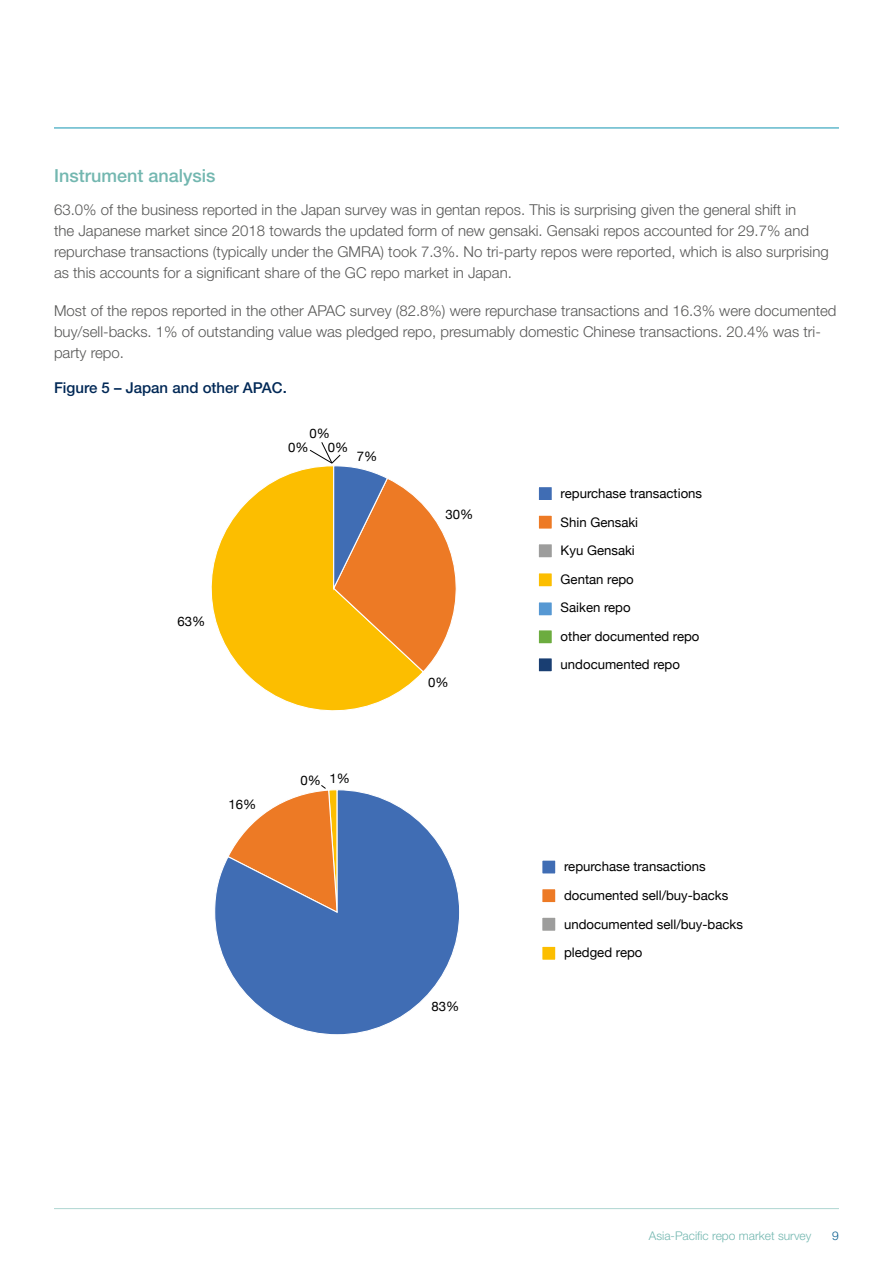
<style>
.page{position:relative;width:893px;height:1263px;background:#fff}
.page>*{position:absolute;margin:0;border:0;box-sizing:border-box;transform-origin:0 0}
.t1{font:500 18px "Helvetica Neue LT Std";color:#73b7b0}
.t2{font:300 15px/21px "Helvetica Neue LT Std";color:#575756}
.t3{font:500 15px "Helvetica Neue LT Std";color:#002856}
.t4{font:13.2px/28.5px "Helvetica Neue";color:#000}
.t5{font:300 12px "Helvetica Neue LT Std";color:#73b7b0}
.t6{font:300 12px "Helvetica Neue LT Std";color:#075c8d}
</style>
<div class="page">
<hr style="left:54px;top:1208px;width:785px;height:1px;background:#73b7b0">
<hr style="left:54px;top:128px;width:785px;height:1px;background:#1395b3">
<div style="left:538px;top:487px;width:14px;height:13px;background:#406db4"></div>
<div style="left:538px;top:486px;width:15px;height:15px;border:1px solid #fff"></div>
<div style="left:538px;top:515px;width:14px;height:14px;background:#ed7a25"></div>
<div style="left:538px;top:515px;width:15px;height:15px;border:1px solid #fff"></div>
<div style="left:538px;top:544px;width:14px;height:14px;background:#9d9d9c"></div>
<div style="left:538px;top:543px;width:15px;height:15px;border:1px solid #fff"></div>
<div style="left:538px;top:573px;width:14px;height:14px;background:#fcbe00"></div>
<div style="left:538px;top:572px;width:15px;height:15px;border:1px solid #fff"></div>
<div style="left:538px;top:602px;width:14px;height:14px;background:#5698d3"></div>
<div style="left:538px;top:601px;width:15px;height:15px;border:1px solid #fff"></div>
<div style="left:538px;top:630px;width:14px;height:14px;background:#6cac3f"></div>
<div style="left:538px;top:629px;width:15px;height:15px;border:1px solid #fff"></div>
<div style="left:538px;top:658px;width:14px;height:14px;background:#193e72"></div>
<div style="left:538px;top:657px;width:15px;height:15px;border:1px solid #fff"></div>
<svg style="left:211px;top:468px;width:211px;height:243px"></svg>
<svg style="left:309px;top:442px;width:148px;height:231px"></svg>
<div style="left:542px;top:860px;width:14px;height:14px;background:#406db4"></div>
<div style="left:541px;top:859px;width:15px;height:15px;border:1px solid #fff"></div>
<div style="left:542px;top:889px;width:14px;height:14px;background:#ed7a25"></div>
<div style="left:541px;top:888px;width:15px;height:15px;border:1px solid #fff"></div>
<div style="left:542px;top:917px;width:14px;height:14px;background:#9d9d9c"></div>
<div style="left:542px;top:917px;width:14px;height:14px;border:1px solid #fff"></div>
<div style="left:542px;top:946px;width:14px;height:14px;background:#fcbe00"></div>
<div style="left:541px;top:946px;width:15px;height:15px;border:1px solid #fff"></div>
<svg style="left:215px;top:790px;width:245px;height:245px"></svg>
<svg style="left:227px;top:785px;width:112px;height:129px"></svg>
<p class="t1" style="left:54px;top:165px;width:163px">Instrument analysis</p>
<p class="t2" style="left:54px;top:199px;width:776px">63.0% of the business reported in the Japan survey was in gentan repos. This is surprising given the general shift in<br>the Japanese market since 2018 towards the updated form of new gensaki. Gensaki repos accounted for 29.7% and repurchase transactions (typically under the GMRA) took 7.3%. No tri-party repos were reported, which is also surprising as this accounts for a significant share of the GC repo market in Japan.</p>
<p class="t2" style="left:54px;top:300px;width:784px">Most of the repos reported in the other APAC survey (82.8%) were repurchase transactions and 16.3% were documented buy/sell-backs. 1% of outstanding value was pledged repo, presumably domestic Chinese transactions. 20.4% was tri&shy;party repo.</p>
<p class="t3" style="left:54px;top:379px;width:234px">Figure 5 – Japan and other APAC.</p>
<p class="t4" style="left:181px;top:191px;width:29px">19%</p>
<p class="t4" style="left:561px;top:193px;width:174px">cross-border to other regions anonymous</p>
<p class="t4" style="left:345px;top:299px;width:29px">26%</p>
<p class="t4" style="left:341px;top:315px;width:29px">26%</p>
<p class="t4" style="left:292px;top:418px;width:22px">0%</p>
<p class="t4" style="left:309px;top:419px;width:44px">0%0%</p>
<p class="t4" style="left:288px;top:434px;width:22px">0%</p>
<p class="t4" style="left:328px;top:434px;width:22px">0%</p>
<p class="t4" style="left:357px;top:443px;width:22px">7%</p>
<p class="t4" style="left:178px;top:607px;width:29px">63%</p>
<p class="t4" style="left:228px;top:791px;width:29px">16%</p>
<p class="t4" style="left:301px;top:766px;width:51px">0% 1%</p>
<p class="t4" style="left:445px;top:500px;width:29px">30%</p>
<p class="t4" style="left:428px;top:669px;width:22px">0%</p>
<p class="t4" style="left:431px;top:993px;width:29px">83%</p>
<p class="t4" style="left:561px;top:480px;width:143px">repurchase transactions<br>Shin Gensaki<br>Kyu Gensaki<br>Gentan repo<br>Saiken repo<br>other documented repo undocumented repo</p>
<p class="t4" style="left:564px;top:853px;width:180px">repurchase transactions documented sell/buy-backs undocumented sell/buy-backs pledged repo</p>
<p class="t5" style="left:649px;top:1229px;width:164px">Asia-Pacific repo market survey</p>
<p class="t6" style="left:832px;top:1229px;width:8px">9</p>
</div>
